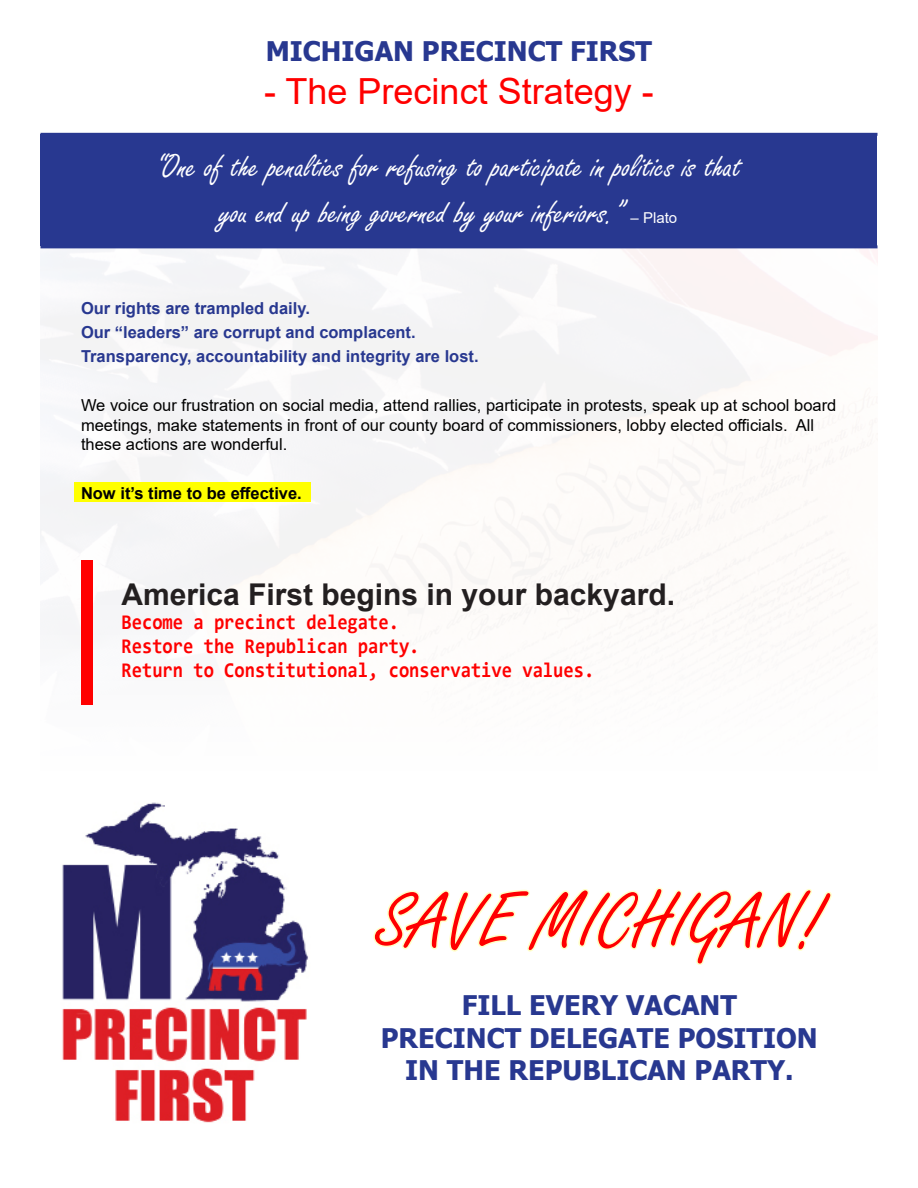
<style>
.page{position:relative;width:918px;height:1188px;background:#fff}
.page>*{position:absolute;margin:0;border:0;box-sizing:border-box;transform-origin:0 0}
.t1{font:82.5px "Freestyle Script";color:#f00}
.t2{font:36px "Arial";color:#f00}
.t3{font:34.5px "Freestyle Script";color:#fff}
.t4{font:700 30px "Arial";color:#231f20}
.t5{font:700 27px "Tahoma";color:#283890}
.t6{font:700 21px "Consolas";color:#f00;scale:.89 1}
.t7{font:16.5px/19.8px "Arial";color:#000}
.t8{font:700 16.5px "Arial";color:#283890}
.t9{font:700 16.5px "Arial";color:#000}
.t10{font:15px "Arial";color:#fff}
</style>
<div class="page">
<div style="left:40px;top:134px;width:838px;height:111px;background:#283890"></div>
<img style="left:40px;top:248px;width:838px;height:457px">
<div style="left:74px;top:483px;width:237px;height:19px;background:#ff0"></div>
<img style="left:62px;top:802px;width:246px;height:321px">
<hr style="left:40px;top:133px;width:838px;height:3px;background:#283890">
<hr style="left:40px;top:245px;width:838px;height:3px;background:#283890">
<svg style="left:373px;top:887px;width:459px;height:78px"></svg>
<div style="left:81px;top:560px;width:11px;height:145px;background:#f00"></div>
<p class="t5" style="left:266px;top:32px;width:388px">MICHIGAN PRECINCT FIRST</p>
<p class="t2" style="left:264px;top:67px;width:391px">- The Precinct Strategy -</p>
<p class="t3" style="left:156px;top:148px;width:587px">“One of the penalties for refusing to participate in politics is that</p>
<p class="t3" style="left:220px;top:194px;width:404px">you end up being governed by your inferiors.”</p>
<p class="t10" style="left:631px;top:208px;width:48px">– Plato</p>
<p class="t8" style="left:81px;top:297px;width:230px">Our rights are trampled daily.</p>
<p class="t8" style="left:81px;top:321px;width:336px">Our “leaders” are corrupt and complacent.</p>
<p class="t8" style="left:81px;top:345px;width:399px">Transparency, accountability and integrity are lost.</p>
<p class="t7" style="left:81px;top:395px;width:757px">We voice our frustration on social media, attend rallies, participate in protests, speak up at school board meetings, make statements in front of our county board of commissioners, lobby elected officials. All these actions are wonderful.</p>
<p class="t9" style="left:81px;top:481px;width:222px">Now it’s time to be effective.</p>
<p class="t4" style="left:122px;top:573px;width:555px">America First begins in your backyard.</p>
<p class="t6" style="left:122px;top:608px;width:313px">Become a precinct delegate.</p>
<p class="t6" style="left:122px;top:632px;width:336px">Restore the Republican party.</p>
<p class="t6" style="left:122px;top:656px;width:533px">Return to Constitutional, conservative values.</p>
<p class="t1" style="left:377px;top:877px;width:447px">SAVE MICHIGAN!</p>
<p class="t5" style="left:462px;top:987px;width:277px">FILL EVERY VACANT</p>
<p class="t5" style="left:381px;top:1019px;width:438px">PRECINCT DELEGATE POSITION</p>
<p class="t5" style="left:405px;top:1052px;width:390px">IN THE REPUBLICAN PARTY.</p>
</div>
